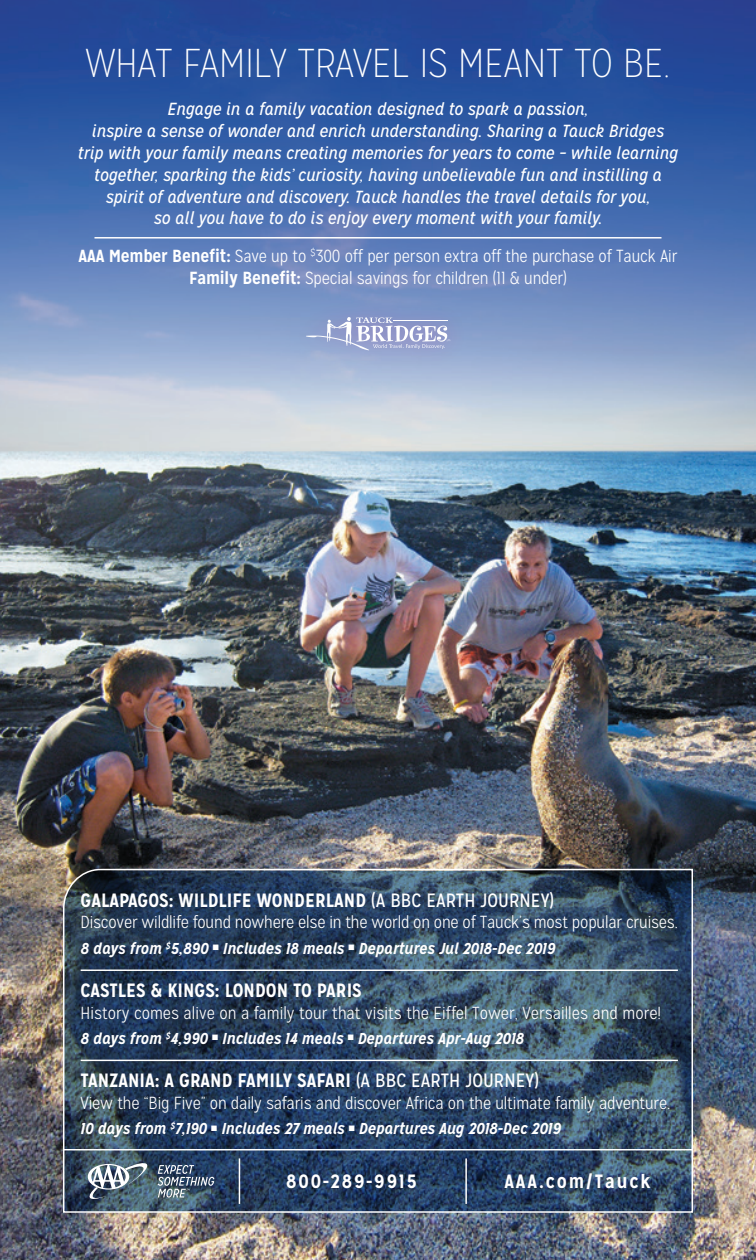
<style>
.page{position:relative;width:756px;height:1260px;background:#fff}
.page>*{position:absolute;margin:0;border:0;box-sizing:border-box;transform-origin:0 0}
.t1{font:100 40.25px "Mission Gothic";color:#fff}
.t2{font:700 19.25px "Mission Gothic";color:#fff}
.t3{font:700 19.25px "Mission Gothic";letter-spacing:.1em;color:#fff}
.t4{font:italic 17.5px/21.9px "Mission Gothic";color:#fff;text-align:center}
.t5{font:300 17.5px/21.9px "Mission Gothic";letter-spacing:-.01em;color:#fff;text-align:center}
.t6{font:italic 700 15.75px "Mission Gothic";color:#fff}
.s1{font-weight:700}
.s2{font-weight:400}
</style>
<div class="page">
<img style="left:0;top:0;width:756px;height:1260px">
<svg style="left:62px;top:868px;width:632px;height:345px;background:#324963"></svg>
<div style="left:287px;top:296px;width:182px;height:74px;background:#ed028c;opacity:.15"></div>
<svg style="left:306px;top:317px;width:144px;height:33px;background:#a7b1d6"></svg>
<hr style="left:94px;top:237px;width:568px;height:2px;background:#fff">
<svg style="left:88px;top:1162px;width:61px;height:38px"></svg>
<svg style="left:158px;top:1165px;width:56px;height:33px;background:#5b6e81"></svg>
<hr style="left:64px;top:1149px;width:628px;height:1px;background:#fff">
<hr style="left:239px;top:1158px;width:1px;height:46px;background:#fff">
<hr style="left:81px;top:970px;width:597px;height:1px;background:#fff">
<hr style="left:81px;top:1060px;width:597px;height:1px;background:#fff">
<hr style="left:465px;top:1158px;width:2px;height:46px;background:#fff">
<h1 class="t1" style="left:86px;top:40px;width:586px">WHAT FAMILY TRAVEL IS MEANT TO BE.</h1>
<p class="t4" style="left:78px;top:98px;width:602px">Engage in a family vacation designed to spark a passion,<br>inspire a sense of wonder and enrich understanding. Sharing a Tauck Bridges trip with your family means creating memories for years to come – while learning together, sparking the kids’ curiosity, having unbelievable fun and instilling a spirit of adventure and discovery. Tauck handles the travel details for you,<br>so all you have to do is enjoy every moment with your family.</p>
<p class="t5" style="left:79px;top:245px;width:600px"><span class="s1">AAA Member Benefit:</span> Save up to <sup>$</sup>300 off per person extra off the purchase of Tauck Air<br><span class="s1">Family Benefit:</span> Special savings for children (11 &amp; under)</p>
<p class="t2" style="left:81px;top:888px;width:475px">GALAPAGOS: WILDLIFE WONDERLAND <span class="s2">(A BBC EARTH JOURNEY)</span></p>
<p class="t5" style="left:81px;top:912px;width:599px">Discover wildlife found nowhere else in the world on one of Tauck’s most popular cruises.</p>
<p class="t6" style="left:81px;top:938px;width:476px">8 days from <sup>$</sup>5,890 ■ Includes 18 meals ■ Departures Jul 2018-Dec 2019</p>
<p class="t2" style="left:81px;top:978px;width:283px">CASTLES &amp; KINGS: LONDON TO PARIS</p>
<p class="t5" style="left:81px;top:1002px;width:582px">History comes alive on a family tour that visits the Eiffel Tower, Versailles and more!</p>
<p class="t6" style="left:81px;top:1028px;width:445px">8 days from <sup>$</sup>4,990 ■ Includes 14 meals ■ Departures Apr-Aug 2018</p>
<p class="t2" style="left:81px;top:1068px;width:460px">TANZANIA: A GRAND FAMILY SAFARI <span class="s2">(A BBC EARTH JOURNEY)</span></p>
<p class="t5" style="left:81px;top:1092px;width:591px">View the “Big Five” on daily safaris and discover Africa on the ultimate family adventure.</p>
<p class="t6" style="left:81px;top:1118px;width:482px">10 days from <sup>$</sup>7,190 ■ Includes 27 meals ■ Departures Aug 2018-Dec 2019</p>
<p class="t3" style="left:286px;top:1169px;width:132px">800-289-9915</p>
<p class="t3" style="left:504px;top:1169px;width:148px">AAA.com/Tauck</p>
</div>
